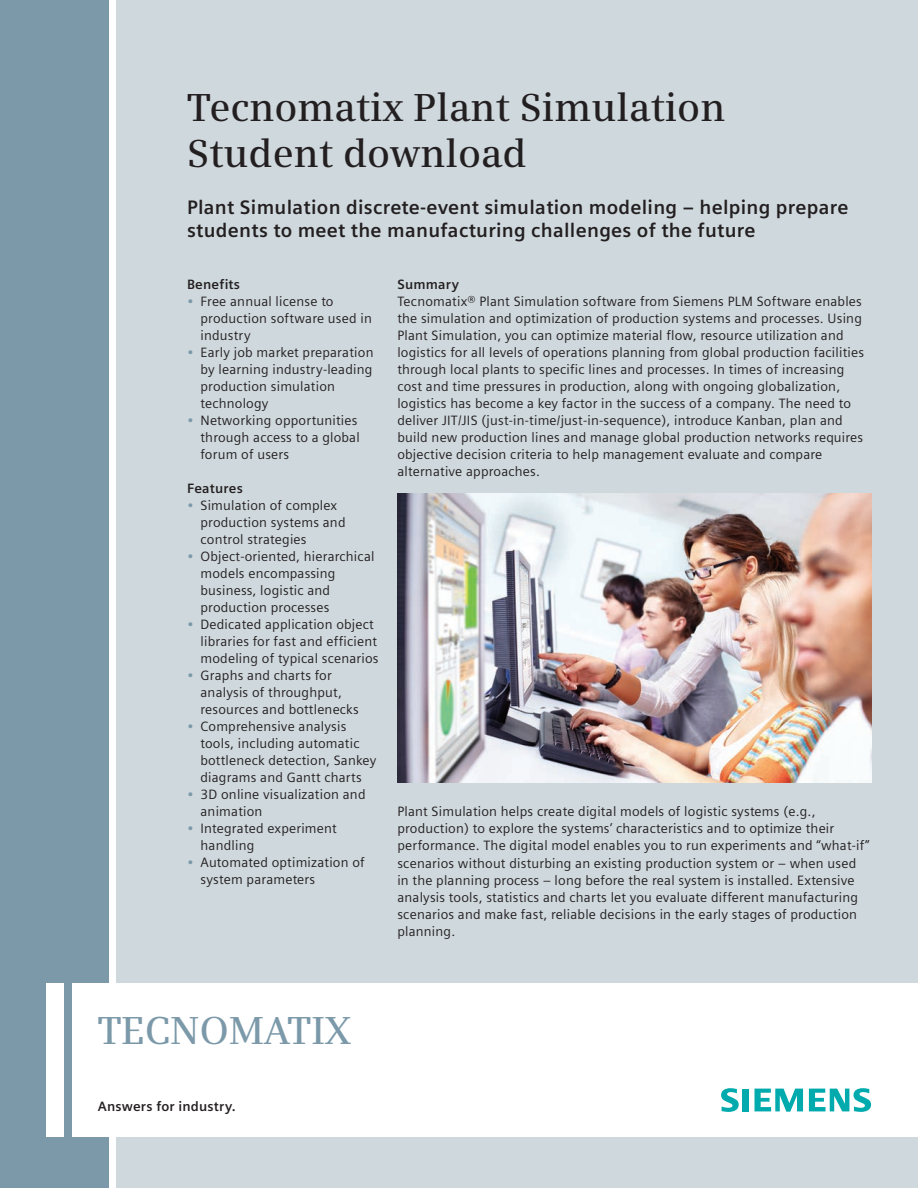
<style>
.page{position:relative;width:918px;height:1188px;background:#fff}
.page>*{position:absolute;margin:0;border:0;box-sizing:border-box;transform-origin:0 0}
.t1{font:600 39px/46.8px "Siemens Serif";color:#231f20}
.t2{font:600 39px "Siemens Serif";letter-spacing:.005em;color:#7b99a9}
.t3{font:700 19.5px/23.4px "Siemens Sans";letter-spacing:.015em;color:#231f20}
.t4{font:13.5px/17px "Siemens Sans";letter-spacing:.015em;color:#231f20}
.t5{font:700 13.5px "Siemens Sans";letter-spacing:.015em;color:#231f20}
.s1{color:#7b99a9}
</style>
<div class="page">
<div style="left:117px;top:0;width:801px;height:1188px;background:#cfd8dd"></div>
<div style="left:0;top:0;width:108px;height:1188px;background:#7b99a9"></div>
<div style="left:47px;top:983px;width:17px;height:153px;background:#fff"></div>
<div style="left:72px;top:983px;width:846px;height:153px;background:#fff"></div>
<svg style="left:721px;top:1088px;width:18px;height:24px"></svg>
<div style="left:742px;top:1089px;width:7px;height:22px;background:#00aaad"></div>
<svg style="left:755px;top:1089px;width:48px;height:23px"></svg>
<svg style="left:809px;top:1088px;width:62px;height:24px"></svg>
<img style="left:397px;top:493px;width:474px;height:289px">
<h1 class="t1" style="left:187px;top:83px;width:540px">Tecnomatix Plant Simulation<br>Student download</h1>
<h2 class="t3" style="left:187px;top:196px;width:663px">Plant Simulation discrete-event simulation modeling – helping prepare students to meet the manufacturing challenges of the future</h2>
<p class="t5" style="left:187px;top:277px;width:55px">Benefits</p>
<p class="t4" style="left:201px;top:293px;width:173px;text-indent:-14px"><span class="s1">•</span> Free annual license to production software used in industry</p>
<p class="t4" style="left:201px;top:344px;width:175px;text-indent:-14px"><span class="s1">•</span> Early job market preparation by learning industry-leading production simulation technology</p>
<p class="t4" style="left:201px;top:412px;width:161px;text-indent:-14px"><span class="s1">•</span> Networking opportunities through access to a global forum of users</p>
<p class="t5" style="left:187px;top:481px;width:57px">Features</p>
<p class="t4" style="left:201px;top:497px;width:147px;text-indent:-14px"><span class="s1">•</span> Simulation of complex production systems and control strategies</p>
<p class="t4" style="left:201px;top:548px;width:175px;text-indent:-14px"><span class="s1">•</span> Object-oriented, hierarchical models encompassing business, logistic and production processes</p>
<p class="t4" style="left:201px;top:616px;width:180px;text-indent:-14px"><span class="s1">•</span> Dedicated application object libraries for fast and efficient modeling of typical scenarios</p>
<p class="t4" style="left:201px;top:667px;width:160px;text-indent:-14px"><span class="s1">•</span> Graphs and charts for analysis of throughput, resources and bottlenecks</p>
<p class="t4" style="left:201px;top:718px;width:177px;text-indent:-14px"><span class="s1">•</span> Comprehensive analysis tools, including automatic bottleneck detection, Sankey diagrams and Gantt charts</p>
<p class="t4" style="left:201px;top:786px;width:167px;text-indent:-14px"><span class="s1">•</span> 3D online visualization and animation</p>
<p class="t4" style="left:201px;top:820px;width:138px;text-indent:-14px"><span class="s1">•</span> Integrated experiment handling</p>
<p class="t4" style="left:201px;top:854px;width:166px;text-indent:-14px"><span class="s1">•</span> Automated optimization of system parameters</p>
<p class="t5" style="left:397px;top:277px;width:63px">Summary</p>
<p class="t4" style="left:397px;top:293px;width:468px">Tecnomatix® Plant Simulation software from Siemens PLM Software enables the simulation and optimization of production systems and processes. Using Plant Simulation, you can optimize material flow, resource utilization and logistics for all levels of operations planning from global production facilities through local plants to specific lines and processes. In times of increasing cost and time pressures in production, along with ongoing globalization, logistics has become a key factor in the success of a company. The need to deliver JIT/JIS (just-in-time/just-in-sequence), introduce Kanban, plan and build new production lines and manage global production networks requires objective decision criteria to help management evaluate and compare alternative approaches.</p>
<p class="t4" style="left:397px;top:803px;width:474px">Plant Simulation helps create digital models of logistic systems (e.g., production) to explore the systems’ characteristics and to optimize their performance. The digital model enables you to run experiments and “what-if” scenarios without disturbing an existing production system or – when used in the planning process – long before the real system is installed. Extensive analysis tools, statistics and charts let you evaluate different manufacturing scenarios and make fast, reliable decisions in the early stages of production planning.</p>
<h1 class="t2" style="left:98px;top:1008px;width:255px">Tecnomatix</h1>
<p class="t5" style="left:98px;top:1099px;width:139px">Answers for industry.</p>
</div>
